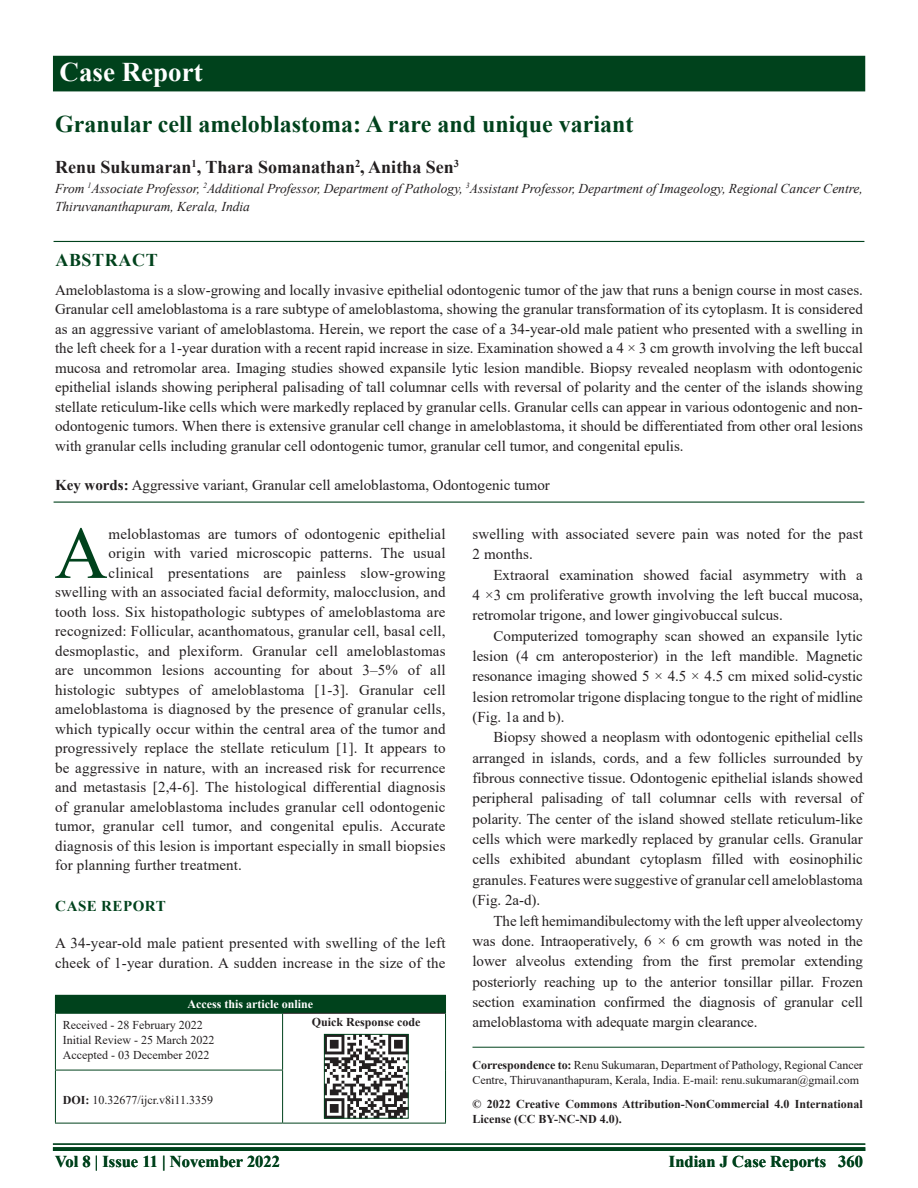
<style>
.page{position:relative;width:918px;height:1188px;background:#fff}
.page>*{position:absolute;margin:0;border:0;box-sizing:border-box;transform-origin:0 0}
.DROP_CAP_TX{font:73.95px "Times New Roman";color:#00421c}
.AH{font:700 27px "Times New Roman";color:#fff}
.AT{font:700 24px "Times New Roman";color:#00421c}
.AU{font:700 18px "Times New Roman";color:#231f20}
.ABSH{font:700 18px "Times New Roman";letter-spacing:.035em;color:#00421c}
.RF{font:700 16.5px "Times New Roman";color:#00421c}
.TX{font:15px/20.4px "Times New Roman";color:#231f20;text-align:justify}
.ABS{font:15px/19.5px "Times New Roman";color:#231f20;text-align:justify}
.DROP_CAP_TX-2{font:15px "Times New Roman";letter-spacing:.01em;color:#231f20}
.TXFL{font:15px/19.5px "Times New Roman";letter-spacing:.01em;color:#231f20}
.KWD{font:15px "Times New Roman";color:#231f20}
.t1{font:700 15px "Times New Roman";letter-spacing:.035em;color:#00421c}
.AFF{font:italic 13.5px/18px "Times New Roman";color:#231f20}
.ADD{font:12px/15px "Times New Roman";letter-spacing:-.005em;color:#231f20}
.CR{font:700 12px/15px "Times New Roman";color:#231f20}
.HIS{font:12px/15px "Times New Roman";color:#231f20}
.DOI{font:12px "Times New Roman";color:#231f20}
.AAO{font:700 12px "Times New Roman";color:#fff}
.QR{font:700 12px "Times New Roman";color:#231f20}
.s1{font-weight:700}
</style>
<div class="page">
<hr style="left:53px;top:1143px;width:812px;height:2px;background:#00421c">
<svg style="left:53px;top:1147px;width:812px;height:4px;background:#03441f"></svg>
<div style="left:53px;top:56px;width:812px;height:35px;background:#00421c"></div>
<hr style="left:54px;top:241px;width:810px;height:1px;background:#00421c">
<hr style="left:54px;top:502px;width:810px;height:1px;background:#00421c">
<hr style="left:472px;top:1047px;width:392px;height:1px;background:#00421c">
<div style="left:55px;top:995px;width:391px;height:18px;background:#00421c"></div>
<hr style="left:283px;top:1013px;width:162px;height:1px;background:#231f20">
<hr style="left:55px;top:1014px;width:1px;height:56px;background:#00421c">
<hr style="left:55px;top:1013px;width:228px;height:1px;background:#00421c">
<hr style="left:282px;top:1014px;width:1px;height:56px;background:#00421c">
<hr style="left:445px;top:1013px;width:1px;height:57px;background:#00421c">
<hr style="left:445px;top:1070px;width:1px;height:53px;background:#00421c">
<hr style="left:55px;top:1070px;width:1px;height:53px;background:#00421c">
<hr style="left:55px;top:1070px;width:228px;height:1px;background:#00421c">
<hr style="left:55px;top:1123px;width:228px;height:1px;background:#00421c">
<hr style="left:282px;top:1070px;width:1px;height:53px;background:#00421c">
<hr style="left:283px;top:1123px;width:163px;height:1px;background:#00421c">
<img style="left:326px;top:1036px;width:80px;height:80px">
<div style="left:324px;top:1034px;width:84px;height:84px;border:1px solid #00421c"></div>
<p class="AH" style="left:60px;top:52px;width:145px">Case Report</p>
<p class="AT" style="left:55px;top:106px;width:580px">Granular cell ameloblastoma: A rare and unique variant</p>
<p class="AU" style="left:55px;top:154px;width:406px">Renu Sukumaran<sup>1</sup>, Thara Somanathan<sup>2</sup>, Anitha Sen<sup>3</sup></p>
<p class="AFF" style="left:55px;top:179px;width:809px">From <sup>1</sup>Associate Professor, <sup>2</sup>Additional Professor, Department of Pathology, <sup>3</sup>Assistant Professor, Department of Imageology, Regional Cancer Centre,<br>Thiruvananthapuram, Kerala, India</p>
<p class="ABSH" style="left:55px;top:247px;width:104px">ABSTRACT</p>
<p class="ABS" style="left:55px;top:279px;width:809px">Ameloblastoma is a slow-growing and locally invasive epithelial odontogenic tumor of the jaw that runs a benign course in most cases.<br>Granular cell ameloblastoma is a rare subtype of ameloblastoma, showing the granular transformation of its cytoplasm. It is considered as an aggressive variant of ameloblastoma. Herein, we report the case of a 34-year-old male patient who presented with a swelling in the left cheek for a 1-year duration with a recent rapid increase in size. Examination showed a 4 × 3 cm growth involving the left buccal mucosa and retromolar area. Imaging studies showed expansile lytic lesion mandible. Biopsy revealed neoplasm with odontogenic epithelial islands showing peripheral palisading of tall columnar cells with reversal of polarity and the center of the islands showing stellate reticulum-like cells which were markedly replaced by granular cells. Granular cells can appear in various odontogenic and non&shy;odontogenic tumors. When there is extensive granular cell change in ameloblastoma, it should be differentiated from other oral lesions with granular cells including granular cell odontogenic tumor, granular cell tumor, and congenital epulis.</p>
<p class="KWD" style="left:55px;top:474px;width:496px"><span class="s1">Key words:</span> Aggressive variant, Granular cell ameloblastoma, Odontogenic tumor</p>
<p class="DROP_CAP_TX" style="left:54px;top:501px;width:55px">A</p>
<p class="DROP_CAP_TX-2" style="left:109px;top:523px;width:338px">meloblastomas are tumors of odontogenic epithelial</p>
<p class="DROP_CAP_TX-2" style="left:109px;top:543px;width:338px">origin with varied microscopic patterns. The usual</p>
<p class="DROP_CAP_TX-2" style="left:109px;top:562px;width:338px">clinical presentations are painless slow-growing</p>
<p class="DROP_CAP_TX-2" style="left:55px;top:582px;width:392px">swelling with an associated facial deformity, malocclusion, and</p>
<p class="DROP_CAP_TX-2" style="left:55px;top:601px;width:392px">tooth loss. Six histopathologic subtypes of ameloblastoma are</p>
<p class="DROP_CAP_TX-2" style="left:55px;top:621px;width:392px">recognized: Follicular, acanthomatous, granular cell, basal cell,</p>
<p class="DROP_CAP_TX-2" style="left:55px;top:640px;width:392px">desmoplastic, and plexiform. Granular cell ameloblastomas</p>
<p class="DROP_CAP_TX-2" style="left:55px;top:660px;width:392px">are uncommon lesions accounting for about 3–5% of all</p>
<p class="DROP_CAP_TX-2" style="left:55px;top:679px;width:392px">histologic subtypes of ameloblastoma [1-3]. Granular cell</p>
<p class="DROP_CAP_TX-2" style="left:55px;top:699px;width:392px">ameloblastoma is diagnosed by the presence of granular cells,</p>
<p class="DROP_CAP_TX-2" style="left:55px;top:718px;width:392px">which typically occur within the central area of the tumor and</p>
<p class="DROP_CAP_TX-2" style="left:55px;top:738px;width:392px">progressively replace the stellate reticulum [1]. It appears to</p>
<p class="DROP_CAP_TX-2" style="left:55px;top:757px;width:392px">be aggressive in nature, with an increased risk for recurrence</p>
<p class="DROP_CAP_TX-2" style="left:55px;top:777px;width:392px">and metastasis [2,4-6]. The histological differential diagnosis</p>
<p class="DROP_CAP_TX-2" style="left:55px;top:796px;width:392px">of granular ameloblastoma includes granular cell odontogenic</p>
<p class="DROP_CAP_TX-2" style="left:55px;top:816px;width:392px">tumor, granular cell tumor, and congenital epulis. Accurate</p>
<p class="DROP_CAP_TX-2" style="left:55px;top:835px;width:392px">diagnosis of this lesion is important especially in small biopsies</p>
<p class="DROP_CAP_TX-2" style="left:55px;top:855px;width:188px">for planning further treatment.</p>
<h1 class="t1" style="left:55px;top:895px;width:112px">CASE REPORT</h1>
<p class="TXFL" style="left:55px;top:933px;width:392px">A 34-year-old male patient presented with swelling of the left cheek of 1-year duration. A sudden increase in the size of the</p>
<p class="AAO" style="left:188px;top:996px;width:127px">Access this article online</p>
<p class="HIS" style="left:63px;top:1017px;width:153px">Received - 28 February 2022<br>Initial Review - 25 March 2022<br>Accepted - 03 December 2022</p>
<p class="QR" style="left:312px;top:1013px;width:110px">Quick Response code</p>
<p class="DOI" style="left:63px;top:1092px;width:152px"><span class="s1">DOI:</span> 10.32677/ijcr.v8i11.3359</p>
<p class="TXFL" style="left:472px;top:523px;width:392px;line-height:20.4px">swelling with associated severe pain was noted for the past<br>2 months.</p>
<p class="TX" style="left:472px;top:564px;width:392px;text-indent:21px">Extraoral examination showed facial asymmetry with a 4 ×3 cm proliferative growth involving the left buccal mucosa, retromolar trigone, and lower gingivobuccal sulcus.</p>
<p class="TX" style="left:472px;top:625px;width:392px;text-indent:21px">Computerized tomography scan showed an expansile lytic lesion (4 cm anteroposterior) in the left mandible. Magnetic resonance imaging showed 5 × 4.5 × 4.5 cm mixed solid-cystic lesion retromolar trigone displacing tongue to the right of midline (Fig. 1a and b).</p>
<p class="TX" style="left:472px;top:727px;width:392px;text-indent:21px">Biopsy showed a neoplasm with odontogenic epithelial cells arranged in islands, cords, and a few follicles surrounded by fibrous connective tissue. Odontogenic epithelial islands showed peripheral palisading of tall columnar cells with reversal of polarity. The center of the island showed stellate reticulum-like cells which were markedly replaced by granular cells. Granular cells exhibited abundant cytoplasm filled with eosinophilic granules. Features were suggestive of granular cell ameloblastoma (Fig. 2a-d).</p>
<p class="TX" style="left:472px;top:910px;width:392px;text-indent:21px">The left hemimandibulectomy with the left upper alveolectomy was done. Intraoperatively, 6 × 6 cm growth was noted in the lower alveolus extending from the first premolar extending posteriorly reaching up to the anterior tonsillar pillar. Frozen section examination confirmed the diagnosis of granular cell ameloblastoma with adequate margin clearance.</p>
<p class="ADD" style="left:472px;top:1057px;width:392px"><span class="s1">Correspondence to:</span> Renu Sukumaran, Department of Pathology, Regional Cancer<br>Centre, Thiruvananthapuram, Kerala, India. E-mail: renu.sukumaran@gmail.com</p>
<p class="CR" style="left:472px;top:1097px;width:392px">© 2022 Creative Commons Attribution-NonCommercial 4.0 International<br>License (CC BY-NC-ND 4.0).</p>
<p class="RF" style="left:55px;top:1150px;width:226px">Vol 8 | Issue 11 | November 2022</p>
<p class="RF" style="left:669px;top:1150px;width:159px">Indian J Case Reports</p>
<p class="RF" style="left:838px;top:1150px;width:26px">360</p>
</div>
